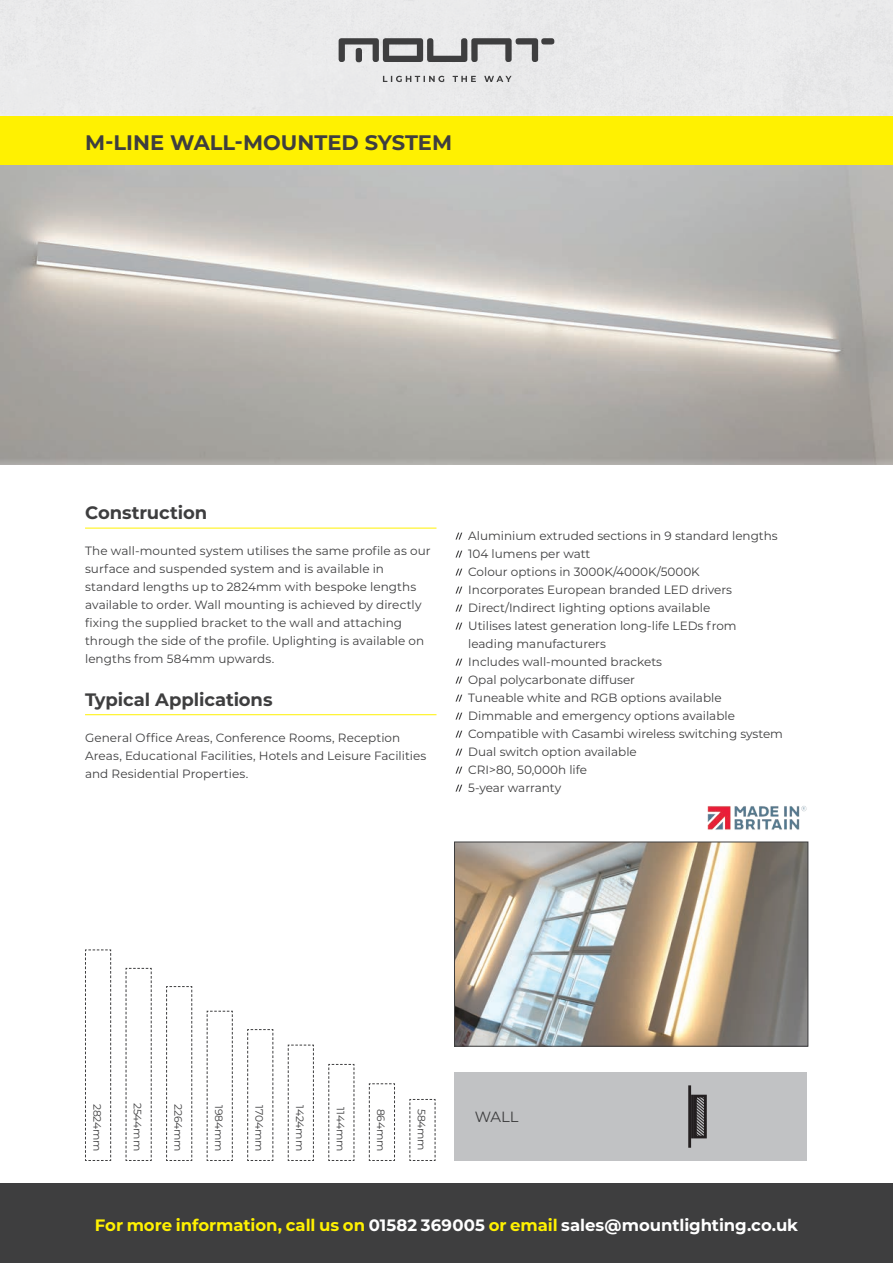
<style>
.page{position:relative;width:893px;height:1263px;background:#fff}
.page>*{position:absolute;margin:0;border:0;box-sizing:border-box;transform-origin:0 0}
.t1{font:700 21px "Montserrat";color:#3e3e3f}
.t2{font:700 18px "Montserrat";letter-spacing:-.005em;color:#3e3e3f}
.t3{font:700 16.5px "Montserrat";letter-spacing:-.005em;color:#fff}
.t4{font:14.85px "Montserrat";color:#3e3e3f}
.t5{font:12px/18px "Montserrat";color:#3e3e3f}
.t6{font:10.65px "Montserrat";letter-spacing:-.01em;color:#3e3e3f}
.s1{color:#fff101}
</style>
<div class="page">
<div style="left:0;top:116px;width:893px;height:50px;background:#fff101"></div>
<div style="left:454px;top:1072px;width:353px;height:89px;background:#c1c2c4"></div>
<svg style="left:455px;top:533px;width:7px;height:6px"></svg>
<svg style="left:455px;top:551px;width:7px;height:6px"></svg>
<svg style="left:455px;top:569px;width:7px;height:6px"></svg>
<svg style="left:455px;top:587px;width:7px;height:6px"></svg>
<svg style="left:455px;top:605px;width:7px;height:6px"></svg>
<svg style="left:455px;top:623px;width:7px;height:6px"></svg>
<svg style="left:455px;top:659px;width:7px;height:6px"></svg>
<svg style="left:455px;top:677px;width:7px;height:6px"></svg>
<svg style="left:455px;top:695px;width:7px;height:6px"></svg>
<svg style="left:455px;top:713px;width:7px;height:6px"></svg>
<svg style="left:455px;top:731px;width:7px;height:6px"></svg>
<svg style="left:455px;top:749px;width:7px;height:6px"></svg>
<svg style="left:455px;top:767px;width:7px;height:6px"></svg>
<svg style="left:455px;top:785px;width:7px;height:6px"></svg>
<hr style="left:85px;top:528px;width:351px;height:1px;background:#fff101">
<hr style="left:85px;top:714px;width:351px;height:1px;background:#fff101">
<svg style="left:85px;top:949px;width:27px;height:212px"></svg>
<svg style="left:125px;top:967px;width:27px;height:194px"></svg>
<svg style="left:166px;top:986px;width:27px;height:175px"></svg>
<svg style="left:206px;top:1010px;width:27px;height:151px"></svg>
<svg style="left:247px;top:1029px;width:27px;height:132px"></svg>
<svg style="left:287px;top:1044px;width:27px;height:117px"></svg>
<svg style="left:328px;top:1063px;width:27px;height:98px"></svg>
<svg style="left:368px;top:1083px;width:27px;height:78px"></svg>
<svg style="left:409px;top:1099px;width:27px;height:62px"></svg>
<svg style="left:698px;top:1099px;width:5px;height:35px"></svg>
<div style="left:694px;top:1095px;width:13px;height:43px;border:3px solid #231f20"></div>
<hr style="left:688px;top:1085px;width:3px;height:63px;background:#231f20">
<hr style="left:691px;top:1095px;width:3px;height:43px;background:#231f20">
<img style="left:707px;top:806px;width:100px;height:24px">
<img style="left:456px;top:844px;width:350px;height:200px">
<div style="left:454px;top:842px;width:354px;height:204px;border:1px solid #3e3e3f"></div>
<svg style="left:383px;top:76px;width:129px;height:6px"></svg>
<svg style="left:339px;top:38px;width:215px;height:24px;background:#989899"></svg>
<div style="left:0;top:1183px;width:893px;height:80px;background:#3e3e3f"></div>
<h1 class="t1" style="left:85px;top:134px;width:369px">M-LINE WALL-MOUNTED SYSTEM</h1>
<h2 class="t2" style="left:85px;top:505px;width:124px">Construction</h2>
<p class="t5" style="left:85px;top:542px;width:347px">The wall-mounted system utilises the same profile as our surface and suspended system and is available in standard lengths up to 2824mm with bespoke lengths available to order. Wall mounting is achieved by directly fixing the supplied bracket to the wall and attaching through the side of the profile. Uplighting is available on lengths from 584mm upwards.</p>
<h2 class="t2" style="left:85px;top:692px;width:189px">Typical Applications</h2>
<p class="t5" style="left:85px;top:729px;width:343px">General Office Areas, Conference Rooms, Reception<br>Areas, Educational Facilities, Hotels and Leisure Facilities and Residential Properties.</p>
<p class="t5" style="left:468px;top:527px;width:316px">Aluminium extruded sections in 9 standard lengths 104 lumens per watt<br>Colour options in 3000K/4000K/5000K<br>Incorporates European branded LED drivers Direct/Indirect lighting options available<br>Utilises latest generation long-life LEDs from leading manufacturers<br>Includes wall-mounted brackets<br>Opal polycarbonate diffuser<br>Tuneable white and RGB options available Dimmable and emergency options available Compatible with Casambi wireless switching system Dual switch option available<br>CRI&gt;80, 50,000h life<br>5-year warranty</p>
<p class="t6" style="left:102px;top:1104px;width:49px;rotate:90deg">2824mm</p>
<p class="t6" style="left:143px;top:1102px;width:50px;rotate:90deg">2544mm</p>
<p class="t6" style="left:305px;top:1105px;width:47px;rotate:90deg">1424mm</p>
<p class="t6" style="left:346px;top:1107px;width:45px;rotate:90deg">1144mm</p>
<p class="t6" style="left:386px;top:1108px;width:44px;rotate:90deg">864mm</p>
<p class="t4" style="left:475px;top:1110px;width:45px">WALL</p>
<p class="t6" style="left:183px;top:1104px;width:49px;rotate:90deg">2264mm</p>
<p class="t6" style="left:224px;top:1105px;width:48px;rotate:90deg">1984mm</p>
<p class="t6" style="left:265px;top:1105px;width:48px;rotate:90deg">1704mm</p>
<p class="t6" style="left:427px;top:1108px;width:44px;rotate:90deg">584mm</p>
<h3 class="t3" style="left:95px;top:1218px;width:705px"><span class="s1">For more information, call us on</span> 01582 369005 <span class="s1">or email</span> sales@mountlighting.co.uk</h3>
</div>
